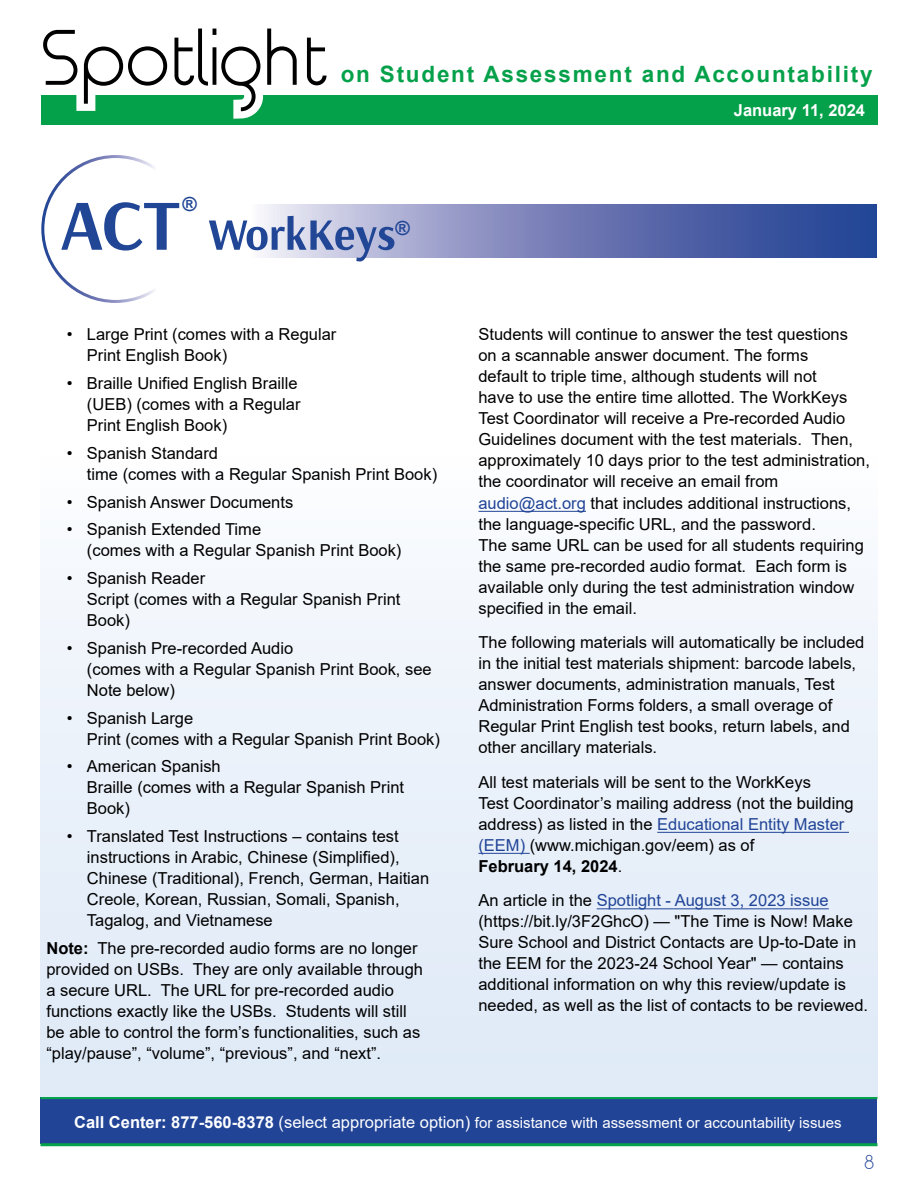
<style>
.page{position:relative;width:918px;height:1188px;background:#fff}
.page>*{position:absolute;margin:0;border:0;box-sizing:border-box;transform-origin:0 0}
.t1{font:700 22.5px "Arial";letter-spacing:.08em;color:#05a14a}
.t2{font:700 19.5px "Arial";color:#214696}
.t3{font:16.5px/21px "Arial";color:#000}
.t4{font:700 16.5px "Arial";color:#fff}
.t5{font:16.5px "Time Burner";color:#214497}
.t6{font:15px "Arial";color:#fff}
.s1{font-weight:700}
.s2{color:#214497}
.s3{font-weight:700;font-size:16.5px}
.s4{font-size:16.5px}
</style>
<div class="page">
<div style="left:40px;top:1096px;width:838px;height:47px;background:#214497"></div>
<hr style="left:40px;top:1096px;width:838px;height:3px;background:#06a14b">
<hr style="left:40px;top:1143px;width:838px;height:3px;background:#06a14b">
<div style="left:41px;top:95px;width:837px;height:30px;background:#05a14a"></div>
<svg style="left:43px;top:28px;width:284px;height:91px"></svg>
<div style="left:40px;top:259px;width:838px;height:837px;background:linear-gradient(to bottom,#fff,#dde8f7)"></div>
<div style="left:61px;top:197px;width:816px;height:65px;background:#fff"></div>
<svg style="left:264px;top:204px;width:613px;height:54px;background:#6775b1"></svg>
<svg style="left:41px;top:155px;width:149px;height:148px"></svg>
<svg style="left:209px;top:216px;width:185px;height:46px"></svg>
<hr style="left:478px;top:511px;width:108px;height:1px;background:#214497">
<hr style="left:657px;top:832px;width:192px;height:1px;background:#214497">
<hr style="left:478px;top:853px;width:52px;height:1px;background:#214497">
<hr style="left:597px;top:908px;width:232px;height:1px;background:#214497">
<p class="t2" style="left:183px;top:191px;width:16px">®</p>
<h1 class="t1" style="left:341px;top:59px;width:533px">on Student Assessment and Accountability</h1>
<p class="t4" style="left:734px;top:98px;width:133px">January 11, 2024</p>
<p class="t2" style="left:396px;top:215px;width:16px">®</p>
<p class="t3" style="left:87px;top:324px;width:251px;text-indent:-20px">• Large Print (comes with a Regular<br>Print English Book)</p>
<p class="t3" style="left:87px;top:373px;width:215px;text-indent:-20px">• Braille Unified English Braille (UEB) (comes with a Regular<br>Print English Book)</p>
<p class="t3" style="left:87px;top:442px;width:352px;text-indent:-20px">• Spanish Standard<br>time (comes with a Regular Spanish Print Book)</p>
<p class="t3" style="left:67px;top:491px;width:228px">• Spanish Answer Documents</p>
<p class="t3" style="left:87px;top:519px;width:316px;text-indent:-20px">• Spanish Extended Time<br>(comes with a Regular Spanish Print Book)</p>
<p class="t3" style="left:87px;top:568px;width:315px;text-indent:-20px">• Spanish Reader<br>Script (comes with a Regular Spanish Print<br>Book)</p>
<p class="t3" style="left:87px;top:637px;width:346px;text-indent:-20px">• Spanish Pre-recorded Audio<br>(comes with a Regular Spanish Print Book, see<br>Note below)</p>
<p class="t3" style="left:87px;top:707px;width:355px;text-indent:-20px">• Spanish Large<br>Print (comes with a Regular Spanish Print Book)</p>
<p class="t3" style="left:87px;top:756px;width:319px;text-indent:-20px">• American Spanish<br>Braille (comes with a Regular Spanish Print<br>Book)</p>
<p class="t3" style="left:87px;top:826px;width:344px;text-indent:-20px">• Translated Test Instructions – contains test instructions in Arabic, Chinese (Simplified), Chinese (Traditional), French, German, Haitian Creole, Korean, Russian, Somali, Spanish, Tagalog, and Vietnamese</p>
<p class="t3" style="left:46px;top:938px;width:378px"><span class="s1">Note:</span> The pre-recorded audio forms are no longer provided on USBs. They are only available through a secure URL. The URL for pre-recorded audio functions exactly like the USBs. Students will still be able to control the form’s functionalities, such as “play/pause”, “volume”, “previous”, and “next”.</p>
<p class="t3" style="left:478px;top:324px;width:393px">Students will continue to answer the test questions on a scannable answer document. The forms<br>default to triple time, although students will not<br>have to use the entire time allotted. The WorkKeys Test Coordinator will receive a Pre-recorded Audio Guidelines document with the test materials. Then, approximately 10 days prior to the test administration, the coordinator will receive an email from <span class="s2">audio@act.org</span> that includes additional instructions, the language-specific URL, and the password.<br>The same URL can be used for all students requiring the same pre-recorded audio format. Each form is available only during the test administration window specified in the email.</p>
<p class="t3" style="left:478px;top:632px;width:388px">The following materials will automatically be included in the initial test materials shipment: barcode labels, answer documents, administration manuals, Test Administration Forms folders, a small overage of Regular Print English test books, return labels, and other ancillary materials.</p>
<p class="t3" style="left:478px;top:771px;width:377px">All test materials will be sent to the WorkKeys<br>Test Coordinator’s mailing address (not the building address) as listed in the <span class="s2">Educational Entity Master (EEM)</span> (www.michigan.gov/eem) as of<br><span class="s1">February 14, 2024</span>.</p>
<p class="t3" style="left:478px;top:890px;width:391px">An article in the <span class="s2">Spotlight - August 3, 2023 issue </span>(https://bit.ly/3F2GhcO) — "The Time is Now! Make Sure School and District Contacts are Up-to-Date in the EEM for the 2023-24 School Year" — contains additional information on why this review/update is needed, as well as the list of contacts to be reviewed.</p>
<p class="t6" style="left:74px;top:1113px;width:769px"><span class="s3">Call Center: 877-560-8378</span> <span class="s4">(select appropriate option)</span> for assistance with assessment or accountability issues</p>
<p class="t5" style="left:864px;top:1154px;width:12px">8</p>
</div>
